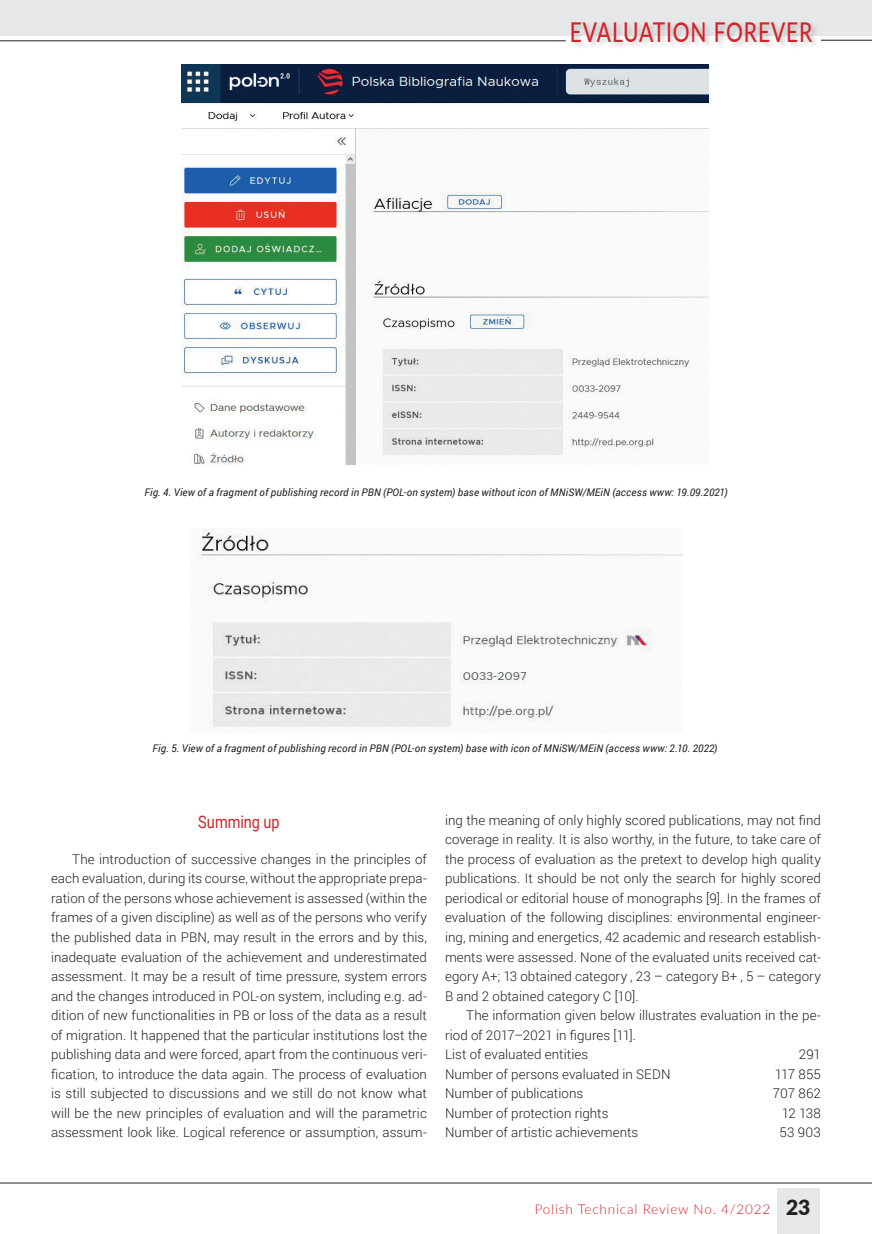
<style>
.page{position:relative;width:872px;height:1234px;background:#fff}
.page>*{position:absolute;margin:0;border:0;box-sizing:border-box;transform-origin:0 0}
.t1{font:500 27.3px "Lato";letter-spacing:.04em;color:#d1232a;scale:.77 1}
.SRODTYTOL{font:17.25px "Roboto";color:#d1232a;scale:.84 1}
.t2{font:300 13.5px "Lato";letter-spacing:.06em;color:#d1232a}
.Tekst_podstawowy_21{font:300 13.35px/19.5px "Roboto";letter-spacing:.005em;color:#231f20;text-align:justify}
.PODPIS_rysunku{font:italic 10.5px "Roboto";letter-spacing:.015em;color:#231f20}
.s1{font-weight:900;font-size:21px;color:#231f20}
</style>
<div class="page">
<div style="left:777px;top:1187px;width:43px;height:46px;background:#e6e7e9"></div>
<hr style="left:0;top:1182px;width:872px;height:1px;background:#231f20">
<div style="left:0;top:0;width:872px;height:36px;background:#e6e7e9"></div>
<hr style="left:0;top:40px;width:566px;height:1px;background:#231f20">
<hr style="left:821px;top:40px;width:51px;height:1px;background:#231f20">
<div style="left:570px;top:21px;width:249px;height:28px;background:#231f20;opacity:.22"></div>
<img style="left:181px;top:65px;width:528px;height:399px">
<img style="left:197px;top:528px;width:485px;height:199px">
<h1 class="t1" style="left:570px;top:12px;width:316px">EVALUATION FOREVER</h1>
<p class="PODPIS_rysunku" style="left:144px;top:484px;width:584px">Fig. 4. View of a fragment of publishing record in PBN (POL-on system) base without icon of MNiSW/MEiN (access www: 19.09.2021)</p>
<p class="PODPIS_rysunku" style="left:152px;top:740px;width:566px">Fig. 5. View of a fragment of publishing record in PBN (POL-on system) base with icon of MNiSW/MEiN (access www: 2.10. 2022)</p>
<p class="SRODTYTOL" style="left:198px;top:809px;width:99px">Summing up</p>
<p class="Tekst_podstawowy_21" style="left:51px;top:848px;width:377px;text-indent:21px">The introduction of successive changes in the principles of each evaluation, during its course, without the appropriate prepa&shy;ration of the persons whose achievement is assessed (within the frames of a given discipline) as well as of the persons who verify the published data in PBN, may result in the errors and by this, inadequate evaluation of the achievement and underestimated assessment. It may be a result of time pressure, system errors and the changes introduced in POL-on system, including e.g. ad&shy;dition of new functionalities in PB or loss of the data as a result of migration. It happened that the particular institutions lost the publishing data and were forced, apart from the continuous veri&shy;fication, to introduce the data again. The process of evaluation is still subjected to discussions and we still do not know what will be the new principles of evaluation and will the parametric assessment look like. Logical reference or assumption, assum-</p>
<p class="Tekst_podstawowy_21" style="left:445px;top:809px;width:377px">ing the meaning of only highly scored publications, may not find coverage in reality. It is also worthy, in the future, to take care of the process of evaluation as the pretext to develop high quality publications. It should be not only the search for highly scored periodical or editorial house of monographs [9]. In the frames of evaluation of the following disciplines: environmental engineer&shy;ing, mining and energetics, 42 academic and research establish&shy;ments were assessed. None of the evaluated units received cat&shy;egory A+; 13 obtained category , 23 – category B+ , 5 – category B and 2 obtained category C [10].</p>
<p class="Tekst_podstawowy_21" style="left:445px;top:1004px;width:377px;text-indent:21px">The information given below illustrates evaluation in the pe&shy;riod of 2017–2021 in figures [11].</p>
<p class="Tekst_podstawowy_21" style="left:445px;top:1043px;width:145px">List of evaluated entities</p>
<p class="Tekst_podstawowy_21" style="left:798px;top:1043px;width:24px">291</p>
<p class="Tekst_podstawowy_21" style="left:445px;top:1063px;width:227px">Number of persons evaluated in SEDN</p>
<p class="Tekst_podstawowy_21" style="left:774px;top:1063px;width:48px">117 855</p>
<p class="Tekst_podstawowy_21" style="left:445px;top:1082px;width:140px">Number of publications</p>
<p class="Tekst_podstawowy_21" style="left:773px;top:1082px;width:49px">707 862</p>
<p class="Tekst_podstawowy_21" style="left:445px;top:1102px;width:165px">Number of protection rights</p>
<p class="Tekst_podstawowy_21" style="left:782px;top:1102px;width:40px">12 138</p>
<p class="Tekst_podstawowy_21" style="left:445px;top:1121px;width:195px">Number of artistic achievements</p>
<p class="Tekst_podstawowy_21" style="left:779px;top:1121px;width:43px">53 903</p>
<p class="t2" style="left:534px;top:1199px;width:277px">Polish Technical Review No. 4/2022 <span class="s1">23</span></p>
</div>
